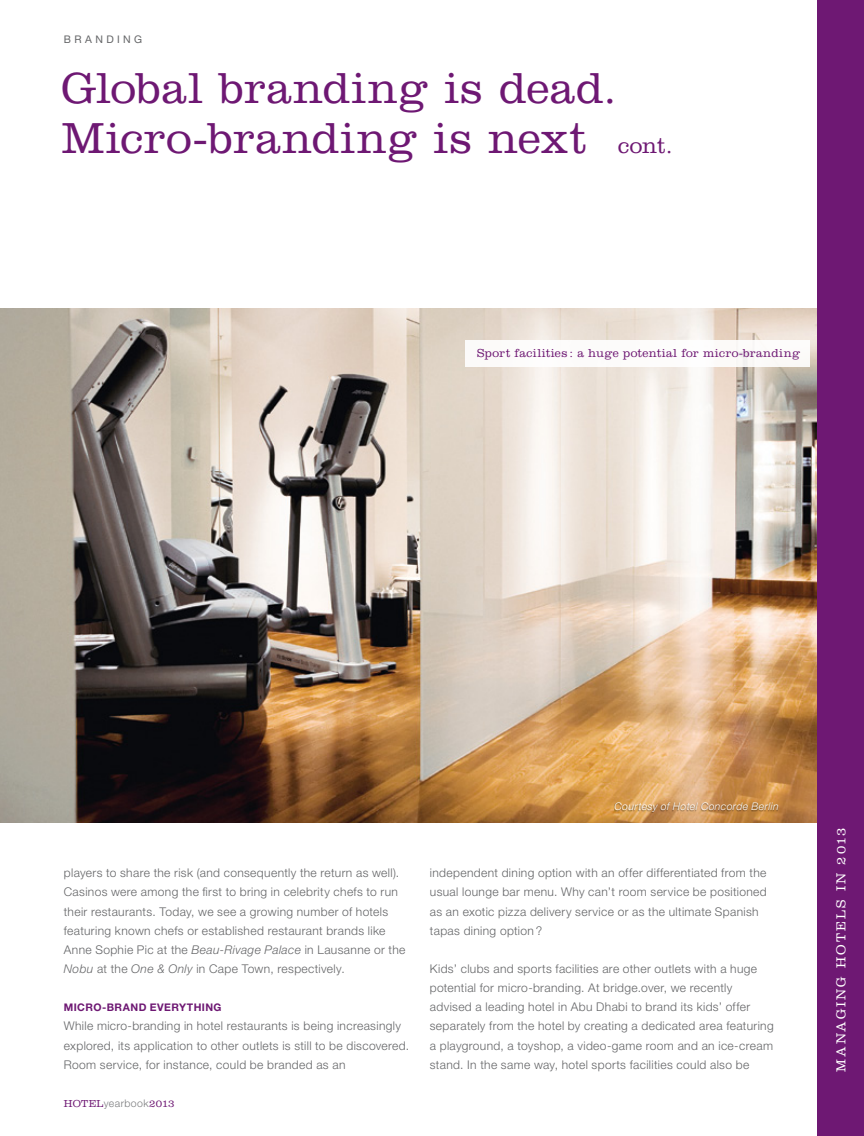
<style>
.page{position:relative;width:864px;height:1136px;background:#fff}
.page>*{position:absolute;margin:0;border:0;box-sizing:border-box;transform-origin:0 0}
.t1{font:300 45px/49.5px "Clarendon";letter-spacing:.01em;color:#6e1873}
.t2{font:300 13.5px "Clarendon";letter-spacing:.125em;color:#fff}
.t3{font:300 12px/19.2px "Helvetica Neue";letter-spacing:.03em;color:#646567}
.t4{font:300 12px "Clarendon";letter-spacing:.025em;color:#6e1873}
.t5{font:italic 300 10.5px "Helvetica Neue";letter-spacing:.03em;color:#fff}
.t6{font:700 10.5px "Helvetica Neue";letter-spacing:.04em;color:#6e1873}
.t7{font:300 10.5px "Clarendon";letter-spacing:.025em;color:#6e1873}
.t8{font:10.5px "Helvetica Neue";color:#646567}
.s1{font-size:22.5px}
.s2{font-style:italic}
.s3{font-family:"Helvetica Neue";color:#7b7c7e}
</style>
<div class="page">
<img style="left:0;top:308px;width:816px;height:514px">
<div style="left:465px;top:340px;width:344px;height:27px;background:#fff"></div>
<div style="left:613px;top:802px;width:165px;height:11px;background:#000;opacity:.4"></div>
<div style="left:816px;top:0;width:47px;height:1135px;background:#6e1873"></div>
<p class="t8" style="left:64px;top:33px;width:11px">BRANDING</p>
<h1 class="t1" style="left:62px;top:63px;width:612px">Global branding is dead.<br>Micro-branding is next <span class="s1">cont.</span></h1>
<p class="t4" style="left:477px;top:346px;width:324px">Sport facilities : a huge potential for micro-branding</p>
<p class="t5" style="left:614px;top:800px;width:166px">Courtesy of Hotel Concorde Berlin</p>
<p class="t3" style="left:64px;top:863px;width:343px">players to share the risk (and consequently the return as well).<br>Casinos were among the first to bring in celebrity chefs to run their restaurants. Today, we see a growing number of hotels featuring known chefs or established restaurant brands like Anne Sophie Pic at the <span class="s2">Beau-Rivage Palace</span> in Lausanne or the <span class="s2">Nobu</span> at the <span class="s2">One &amp; Only</span> in Cape Town, respectively.</p>
<p class="t6" style="left:64px;top:1000px;width:68px">MICRO-BRAND</p>
<p class="t6" style="left:150px;top:1000px;width:73px">EVERYTHING</p>
<p class="t3" style="left:64px;top:1016px;width:347px">While micro-branding in hotel restaurants is being increasingly explored, its application to other outlets is still to be discovered.<br>Room service, for instance, could be branded as an</p>
<p class="t7" style="left:64px;top:1097px;width:112px">HOTEL<span class="s3">yearbook</span>2013</p>
<p class="t3" style="left:429px;top:863px;width:338px">independent dining option with an offer differentiated from the usual lounge bar menu. Why can’t room service be positioned as an exotic pizza delivery service or as the ultimate Spanish tapas dining option ?</p>
<p class="t3" style="left:429px;top:958px;width:345px">Kids’ clubs and sports facilities are other outlets with a huge potential for micro-branding. At bridge.over, we recently advised a leading hotel in Abu Dhabi to brand its kids’ offer separately from the hotel by creating a dedicated area featuring a playground, a toyshop, a video-game room and an ice-cream stand. In the same way, hotel sports facilities could also be</p>
<p class="t2" style="left:832px;top:1071px;width:245px;rotate:-90deg">MANAGing hotels IN 2013</p>
</div>
